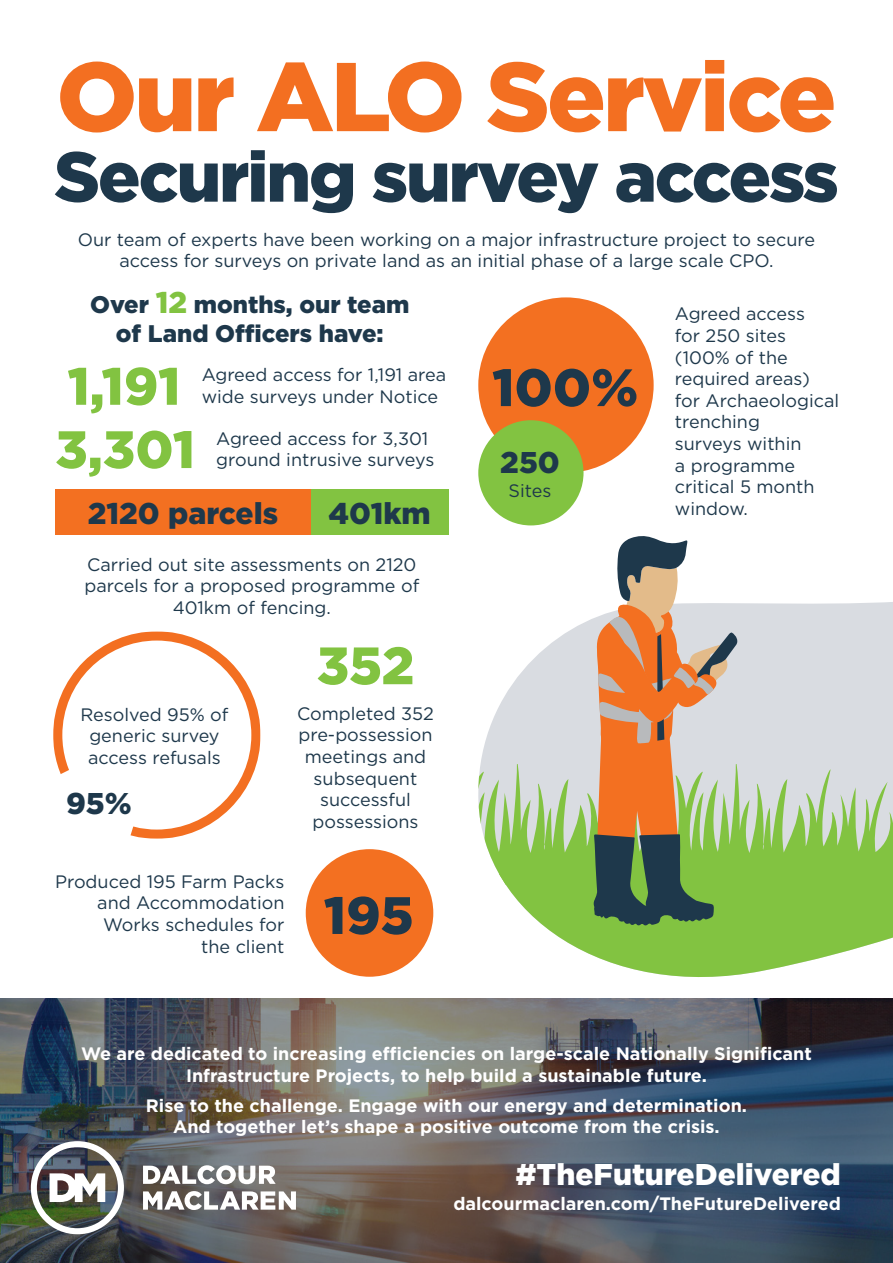
<style>
.page{position:relative;width:893px;height:1263px;background:#fff}
.page>*{position:absolute;margin:0;border:0;box-sizing:border-box;transform-origin:0 0}
.t1{font:900 97.5px "Gotham";letter-spacing:-.03em;color:#f36f21}
.t2{font:900 70.5px "Gotham";letter-spacing:-.03em;color:#1e384b}
.t3{font:900 52.5px "Gotham";letter-spacing:-.005em;color:#82c341}
.t4{font:900 52.5px "Gotham";color:#1e384b}
.t5{font:900 30px "Gotham";color:#1e384b}
.t6{font:900 30px "Gotham";color:#fff}
.t7{font:900 24px/28.8px "Gotham";color:#1e384b;text-align:center}
.t8{font:18px/21.6px "Gotham";color:#1e384b;text-align:center}
.t9{font:700 18px/21.6px "Gotham";color:#fff;text-align:center}
.s1{font-size:30px;color:#82c341}
</style>
<div class="page">
<img style="left:0;top:998px;width:893px;height:265px">
<svg style="left:143px;top:1165px;width:133px;height:19px"></svg>
<svg style="left:143px;top:1191px;width:153px;height:19px"></svg>
<img style="left:31px;top:1141px;width:93px;height:93px">
<svg style="left:475px;top:602px;width:418px;height:399px;fill:#d9dce1"></svg>
<svg style="left:478px;top:764px;width:415px;height:110px;background:#b0d095"></svg>
<svg style="left:478px;top:874px;width:415px;height:127px;fill:#82c341"></svg>
<svg style="left:594px;top:536px;width:143px;height:389px;background:#b29d77"></svg>
<div style="left:55px;top:489px;width:256px;height:46px;background:#f37021"></div>
<div style="left:311px;top:489px;width:137px;height:46px;background:#82c341"></div>
<svg style="left:53px;top:631px;width:208px;height:208px"></svg>
<div style="left:478px;top:297px;width:176px;height:176px;background:#f37021;border-radius:50%"></div>
<div style="left:478px;top:420px;width:105px;height:105px;background:#82c341;border-radius:50%"></div>
<div style="left:306px;top:849px;width:127px;height:128px;background:#f37021;border-radius:50%"></div>
<h1 class="t1" style="left:56px;top:29px;width:782px">Our ALO Service</h1>
<h2 class="t2" style="left:54px;top:128px;width:786px">Securing survey access</h2>
<p class="t8" style="left:78px;top:228px;width:739px">Our team of experts have been working on a major infrastructure project to secure access for surveys on private land as an initial phase of a large scale CPO.</p>
<h3 class="t7" style="left:90px;top:290px;width:321px">Over <span class="s1">12</span> months, our team of Land Officers have:</h3>
<p class="t8" style="left:202px;top:363px;width:246px">Agreed access for 1,191 area</p>
<p class="t8" style="left:675px;top:303px;width:166px;text-align:left">Agreed access<br>for 250 sites (100% of the required areas) for Archaeological trenching<br>surveys within<br>a programme critical 5 month window.</p>
<h3 class="t3" style="left:68px;top:350px;width:114px">1,191</h3>
<h3 class="t4" style="left:492px;top:351px;width:148px">100%</h3>
<p class="t8" style="left:202px;top:385px;width:238px">wide surveys under Notice</p>
<p class="t8" style="left:216px;top:427px;width:213px">Agreed access for 3,301</p>
<h3 class="t3" style="left:55px;top:413px;width:141px">3,301</h3>
<h3 class="t5" style="left:500px;top:441px;width:61px">250</h3>
<p class="t8" style="left:509px;top:479px;width:44px">Sites</p>
<p class="t8" style="left:216px;top:449px;width:220px">ground intrusive surveys</p>
<h3 class="t5" style="left:88px;top:493px;width:192px">2120 parcels</h3>
<h3 class="t5" style="left:329px;top:493px;width:103px">401km</h3>
<p class="t8" style="left:84px;top:553px;width:336px">Carried out site assessments on 2120 parcels for a proposed programme of<br>401km of fencing.</p>
<p class="t8" style="left:80px;top:703px;width:150px">Resolved 95% of generic survey access refusals</p>
<h3 class="t5" style="left:66px;top:782px;width:67px">95%</h3>
<h3 class="t3" style="left:317px;top:629px;width:99px">352</h3>
<p class="t8" style="left:297px;top:702px;width:138px">Completed 352 pre-possession meetings and subsequent successful possessions</p>
<p class="t8" style="left:55px;top:870px;width:231px;text-align:right">Produced 195 Farm Packs and Accommodation<br>Works schedules for<br>the client</p>
<h3 class="t4" style="left:324px;top:879px;width:91px">195</h3>
<p class="t9" style="left:81px;top:1043px;width:732px">We are dedicated to increasing efficiencies on large-scale Nationally Significant<br>Infrastructure Projects, to help build a sustainable future.</p>
<p class="t9" style="left:146px;top:1094px;width:603px">Rise to the challenge. Engage with our energy and determination.<br>And together let’s shape a positive outcome from the crisis.</p>
<h3 class="t6" style="left:515px;top:1153px;width:327px">#TheFutureDelivered</h3>
<p class="t9" style="left:453px;top:1193px;width:389px">dalcourmaclaren.com/TheFutureDelivered</p>
</div>
